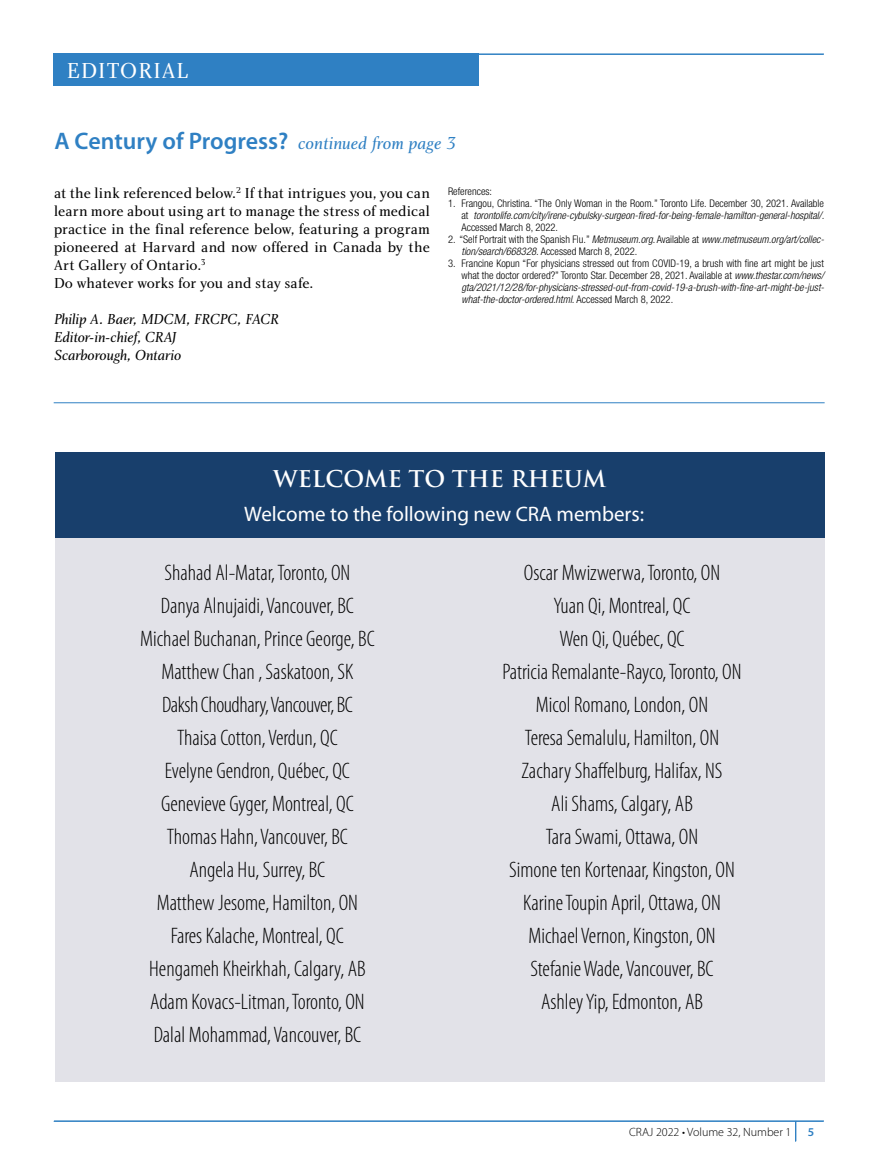
<style>
.page{position:relative;width:878px;height:1175px;background:#fff}
.page>*{position:absolute;margin:0;border:0;box-sizing:border-box;transform-origin:0 0}
.t1{font:600 24px "Myriad Pro";color:#2f80c3}
.t2{font:300 condensed 22.5px/33px "Myriad Pro";color:#000;text-align:center}
.t3{font:700 22.5px "Trajan";color:#fff}
.t4{font:22.5px "Charlotte Book Plain";letter-spacing:.05em;color:#fff}
.t5{font:21px "Myriad Pro";color:#fff}
.t6{font:15px/18px "Charlotte Book Plain";color:#000}
.t7{font:15px/18px "Charlotte Book Italic Plain";letter-spacing:-.005em;color:#000}
.t8{font:300 12px "Myriad Pro";color:#000}
.t9{font:600 12px "Myriad Pro";color:#2f80c3}
.t10{font:300 condensed 10.5px/12px "Helvetica Neue LT Std";color:#000;text-align:justify}
.s1{font-family:"Charlotte Book Italic Plain";font-weight:400;font-size:18px}
.s2{font-style:italic}
</style>
<div class="page">
<hr style="left:54px;top:54px;width:770px;height:1px;background:#2f80c3">
<hr style="left:54px;top:1120px;width:770px;height:1px;background:#2f80c3">
<svg style="left:795px;top:1120px;width:1px;height:21px"></svg>
<div style="left:54px;top:54px;width:425px;height:32px;background:#2f80c3"></div>
<hr style="left:54px;top:402px;width:770px;height:1px;background:#2f80c3">
<div style="left:55px;top:527px;width:769px;height:554px;background:#e2e2e8"></div>
<div style="left:55px;top:452px;width:769px;height:86px;background:#183f6c"></div>
<p class="t4" style="left:67px;top:57px;width:123px">EDITORIAL</p>
<p class="t1" style="left:54px;top:128px;width:404px">A Century of Progress? <span class="s1">continued from page 3</span></p>
<p class="t6" style="left:54px;top:184px;width:377px">at the link referenced below.<sup>2</sup> If that intrigues you, you can learn more about using art to manage the stress of medical practice in the final reference below, featuring a program pioneered at Harvard and now offered in Canada by the Art Gallery of Ontario.<sup>3<br></sup>Do whatever works for you and stay safe.</p>
<p class="t7" style="left:54px;top:310px;width:226px">Philip A. Baer, MDCM, FRCPC, FACR<br>Editor-in-chief, CRAJ<br>Scarborough, Ontario</p>
<p class="t10" style="left:448px;top:185px;width:46px">References:</p>
<p class="t10" style="left:461px;top:197px;width:364px;text-indent:-14px">1. Frangou, Christina. “The Only Woman in the Room.” Toronto Life. December 30, 2021. Available at <span class="s2">torontolife.com/city/irene-cybulsky-surgeon-fired-for-being-female-hamilton-general-hospital/.<br></span>Accessed March 8, 2022.</p>
<p class="t10" style="left:461px;top:233px;width:364px;text-indent:-14px">2. “Self Portrait with the Spanish Flu.” <span class="s2">Metmuseum.org</span>. Available at <span class="s2">www.metmuseum.org/art/collec&shy;tion/search/668328.</span> Accessed March 8, 2022.</p>
<p class="t10" style="left:461px;top:257px;width:364px;text-indent:-14px">3. Francine Kopun “For physicians stressed out from COVID-19, a brush with fine art might be just what the doctor ordered?” Toronto Star. December 28, 2021. Available at <span class="s2">www.thestar.com/news/ gta/2021/12/28/for-physicians-stressed-out-from-covid-19-a-brush-with-fine-art-might-be-just&shy;what-the-doctor-ordered.html.</span> Accessed March 8, 2022.</p>
<p class="t3" style="left:273px;top:465px;width:334px">WELCOME TO THE RHEUM</p>
<p class="t5" style="left:244px;top:503px;width:401px">Welcome to the following new CRA members:</p>
<p class="t2" style="left:140px;top:556px;width:236px">Shahad Al-Matar, Toronto, ON<br>Danya Alnujaidi, Vancouver, BC<br>Michael Buchanan, Prince George, BC<br>Matthew Chan , Saskatoon, SK<br>Daksh Choudhary, Vancouver, BC<br>Thaisa Cotton, Verdun, QC<br>Evelyne Gendron, Québec, QC<br>Genevieve Gyger, Montreal, QC<br>Thomas Hahn, Vancouver, BC<br>Angela Hu, Surrey, BC<br>Matthew Jesome, Hamilton, ON<br>Fares Kalache, Montreal, QC<br>Hengameh Kheirkhah, Calgary, AB<br>Adam Kovacs-Litman, Toronto, ON<br>Dalal Mohammad, Vancouver, BC</p>
<p class="t2" style="left:502px;top:556px;width:241px">Oscar Mwizwerwa, Toronto, ON<br>Yuan Qi, Montreal, QC<br>Wen Qi, Québec, QC<br>Patricia Remalante-Rayco, Toronto, ON<br>Micol Romano, London, ON<br>Teresa Semalulu, Hamilton, ON<br>Zachary Shaffelburg, Halifax, NS<br>Ali Shams, Calgary, AB<br>Tara Swami, Ottawa, ON<br>Simone ten Kortenaar, Kingston, ON<br>Karine Toupin April, Ottawa, ON<br>Michael Vernon, Kingston, ON<br>Stefanie Wade, Vancouver, BC<br>Ashley Yip, Edmonton, AB</p>
<p class="t8" style="left:629px;top:1125px;width:164px">CRAJ 2022 • Volume 32, Number 1</p>
<p class="t9" style="left:807px;top:1124px;width:8px">5</p>
</div>
